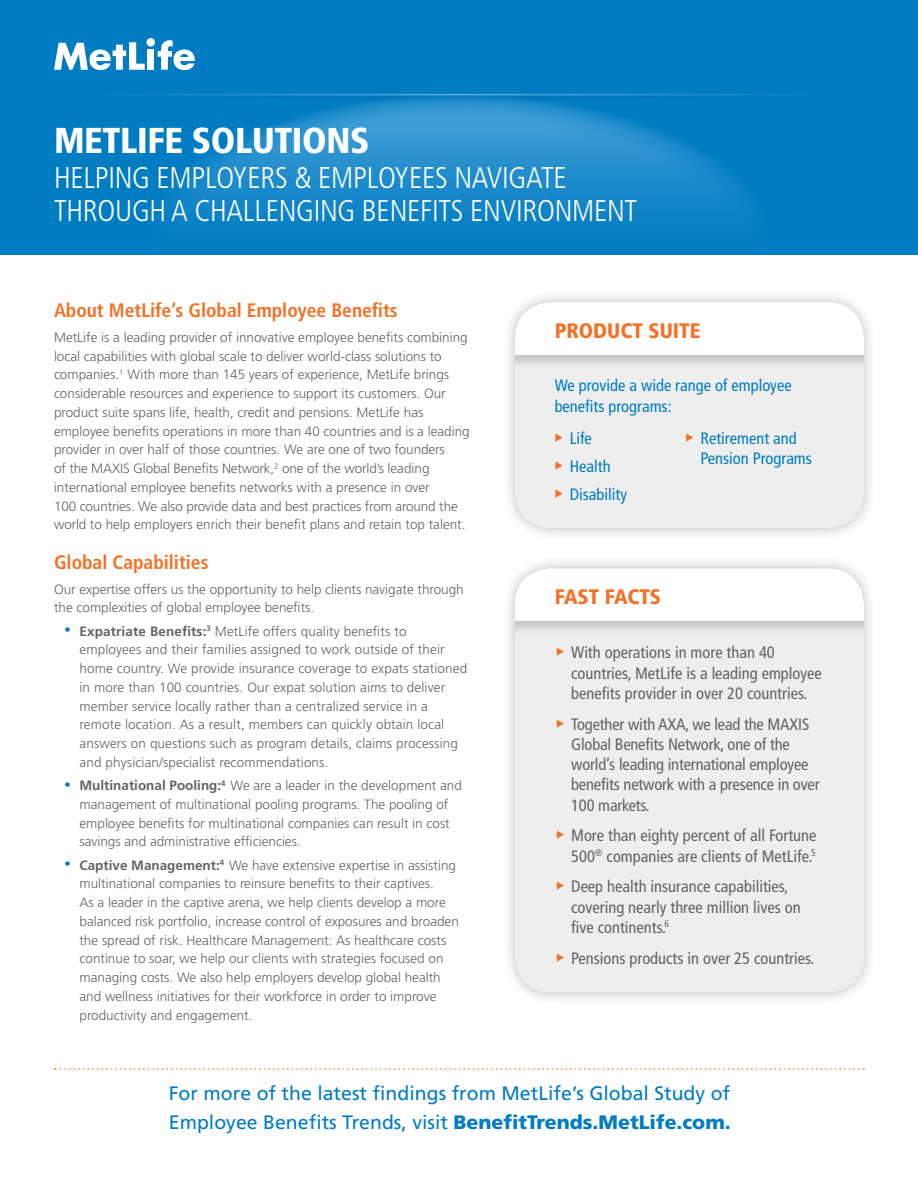
<style>
.page{position:relative;width:918px;height:1188px;background:#fff}
.page>*{position:absolute;margin:0;border:0;box-sizing:border-box;transform-origin:0 0}
.t1{font:900 condensed 36px "Frutiger";letter-spacing:-.01em;color:#fff}
.t2{font:300 condensed 30px/33px "Frutiger";letter-spacing:-.01em;color:#fff}
.t3{font:900 condensed 21px "Frutiger";color:#f37127}
.t4{font:19.5px/29.1px "Frutiger";color:#007cc2}
.t5{font:700 condensed 19.5px "Frutiger";color:#f37127}
.t6{font:condensed 16.5px/20.2px "Frutiger";color:#636366}
.t7{font:condensed 16.5px/20.2px "Frutiger";color:#007cc2}
.t8{font:300 13.5px/18.8px "Frutiger";color:#636366}
.s1{font-weight:400;font-stretch:condensed;font-size:12.75px;color:#007cc2}
.s2{font-weight:700}
.s3{font-weight:900}
</style>
<div class="page">
<div style="left:0;top:94px;width:918px;height:161px;background:#007cc2"></div>
<svg style="left:170px;top:102px;width:578px;height:119px"></svg>
<svg style="left:198px;top:95px;width:525px;height:7px"></svg>
<div style="left:0;top:0;width:918px;height:95px;background:#007cc2"></div>
<div style="left:147px;top:49px;width:7px;height:21px;background:#fff"></div>
<svg style="left:158px;top:40px;width:37px;height:30px"></svg>
<div style="left:147px;top:38px;width:8px;height:9px;background:#fff;border-radius:50%"></div>
<svg style="left:54px;top:42px;width:91px;height:28px"></svg>
<hr style="left:79px;top:94px;width:753px;height:1px;background:#5daee0">
<svg style="left:55px;top:1068px;width:809px;height:2px"></svg>
<div style="left:502px;top:290px;width:375px;height:251px;background:#231f20;opacity:.3"></div>
<div style="left:515px;top:302px;width:349px;height:226px;background:#eeeeef;border-radius:36px"></div>
<div style="left:515px;top:302px;width:349px;height:67px;background:#231f20;opacity:.2"></div>
<div style="left:515px;top:302px;width:349px;height:53px;background:#fff"></div>
<div style="left:502px;top:556px;width:375px;height:449px;background:#231f20;opacity:.3"></div>
<div style="left:515px;top:568px;width:349px;height:424px;background:#eeeeef;border-radius:36px"></div>
<div style="left:515px;top:568px;width:349px;height:67px;background:#231f20;opacity:.2"></div>
<div style="left:515px;top:568px;width:349px;height:53px;background:#fff"></div>
<h1 class="t1" style="left:54px;top:119px;width:317px">METLIFE SOLUTIONS</h1>
<h2 class="t2" style="left:54px;top:161px;width:585px">HELPING EMPLOYERS &amp; EMPLOYEES NAVIGATE<br>THROUGH A CHALLENGING BENEFITS ENVIRONMENT</h2>
<h3 class="t5" style="left:54px;top:299px;width:345px">About MetLife’s Global Employee Benefits</h3>
<p class="t8" style="left:54px;top:328px;width:417px">MetLife is a leading provider of innovative employee benefits combining local capabilities with global scale to deliver world-class solutions to companies.<sup>1</sup> With more than 145 years of experience, MetLife brings considerable resources and experience to support its customers. Our product suite spans life, health, credit and pensions. MetLife has employee benefits operations in more than 40 countries and is a leading provider in over half of those countries. We are one of two founders<br>of the MAXIS Global Benefits Network,<sup>2</sup> one of the world’s leading international employee benefits networks with a presence in over<br>100 countries. We also provide data and best practices from around the world to help employers enrich their benefit plans and retain top talent.</p>
<h3 class="t5" style="left:54px;top:551px;width:156px">Global Capabilities</h3>
<p class="t8" style="left:54px;top:580px;width:411px">Our expertise offers us the opportunity to help clients navigate through the complexities of global employee benefits.</p>
<p class="t8" style="left:79px;top:622px;width:389px;text-indent:-15px"><span class="s1">•</span> <span class="s2">Expatriate Benefits:</span><sup>3</sup> MetLife offers quality benefits to employees and their families assigned to work outside of their home country. We provide insurance coverage to expats stationed in more than 100 countries. Our expat solution aims to deliver member service locally rather than a centralized service in a remote location. As a result, members can quickly obtain local answers on questions such as program details, claims processing and physician/specialist recommendations.</p>
<p class="t8" style="left:80px;top:776px;width:384px;text-indent:-15px"><span class="s1">•</span> <span class="s2">Multinational Pooling:</span><sup>4</sup> We are a leader in the development and management of multinational pooling programs. The pooling of employee benefits for multinational companies can result in cost savings and administrative efficiencies.</p>
<p class="t8" style="left:80px;top:856px;width:381px;text-indent:-15px"><span class="s1">•</span> <span class="s2">Captive Management:</span><sup>4</sup> We have extensive expertise in assisting multinational companies to reinsure benefits to their captives.<br>As a leader in the captive arena, we help clients develop a more balanced risk portfolio, increase control of exposures and broaden the spread of risk. Healthcare Management: As healthcare costs continue to soar, we help our clients with strategies focused on managing costs. We also help employers develop global health and wellness initiatives for their workforce in order to improve productivity and engagement.</p>
<h3 class="t3" style="left:555px;top:318px;width:147px">PRODUCT SUITE</h3>
<p class="t7" style="left:555px;top:376px;width:238px">We provide a wide range of employee benefits programs:</p>
<p class="t7" style="left:555px;top:428px;width:39px"><sup>◆</sup> Life</p>
<p class="t7" style="left:555px;top:456px;width:57px"><sup>◆</sup> Health</p>
<p class="t7" style="left:555px;top:485px;width:74px"><sup>◆</sup> Disability</p>
<p class="t7" style="left:700px;top:428px;width:113px;text-indent:-15px"><sup>◆</sup> Retirement and<br>Pension Programs</p>
<h3 class="t3" style="left:555px;top:584px;width:108px">FAST FACTS</h3>
<p class="t6" style="left:571px;top:643px;width:252px;text-indent:-15px"><sup>◆</sup> With operations in more than 40 countries, MetLife is a leading employee benefits provider in over 20 countries.</p>
<p class="t6" style="left:571px;top:714px;width:250px;text-indent:-15px"><sup>◆</sup> Together with AXA, we lead the MAXIS Global Benefits Network, one of the world’s leading international employee benefits network with a presence in over 100 markets.</p>
<p class="t6" style="left:556px;top:826px;width:262px;text-align:right"><sup>◆</sup> More than eighty percent of all Fortune<br>500<sup>®</sup> companies are clients of MetLife.<sup>5</sup></p>
<p class="t6" style="left:571px;top:877px;width:231px;text-indent:-15px"><sup>◆</sup> Deep health insurance capabilities, covering nearly three million lives on five continents.<sup>6</sup></p>
<p class="t6" style="left:556px;top:948px;width:260px"><sup>◆</sup> Pensions products in over 25 countries.</p>
<h3 class="t4" style="left:169px;top:1079px;width:563px">For more of the latest findings from MetLife’s Global Study of<br>Employee Benefits Trends, visit <span class="s3">BenefitTrends.MetLife.com.</span></h3>
</div>
